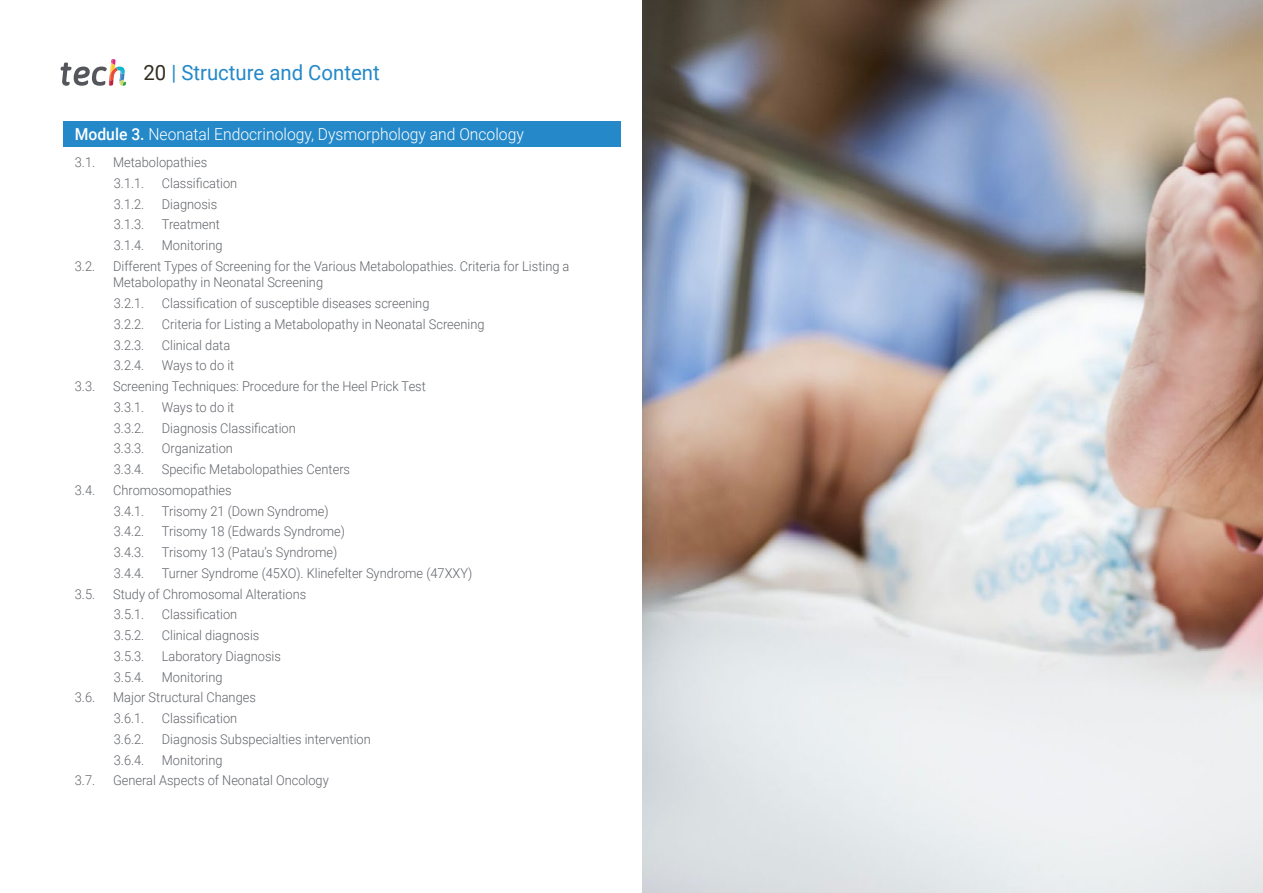
<style>
.page{position:relative;width:1263px;height:893px;background:#fff}
.page>*{position:absolute;margin:0;border:0;box-sizing:border-box;transform-origin:0 0}
.t1{font:21px "Roboto";color:#2488c9}
.t2{font:300 16.5px "Roboto";color:#fff;scale:.95 1}
.t3{font:300 13.5px/20.7px "Roboto";color:#61646a;scale:.95 1}
.s1{color:#312e20}
.s2{font-weight:500}
</style>
<div class="page">
<svg style="left:61px;top:59px;width:65px;height:27px"></svg>
<img style="left:642px;top:0;width:621px;height:893px">
<div style="left:64px;top:121px;width:557px;height:25px;background:#2488c9"></div>
<h1 class="t1" style="left:144px;top:57px;width:238px"><span class="s1">20</span> | Structure and Content</h1>
<p class="t2" style="left:75px;top:123px;width:474px"><span class="s2">Module 3.</span> Neonatal Endocrinology, Dysmorphology and Oncology</p>
<p class="t3" style="left:75px;top:151px;width:23px">3.1.</p>
<p class="t3" style="left:113px;top:151px;width:101px">Metabolopathies<br>3.1.1.</p>
<p class="t3" style="left:162px;top:172px;width:81px">Classification</p>
<p class="t3" style="left:114px;top:193px;width:34px">3.1.2.</p>
<p class="t3" style="left:162px;top:193px;width:60px">Diagnosis</p>
<p class="t3" style="left:114px;top:214px;width:34px">3.1.3.</p>
<p class="t3" style="left:162px;top:214px;width:63px">Treatment</p>
<p class="t3" style="left:114px;top:234px;width:34px">3.1.4.</p>
<p class="t3" style="left:162px;top:234px;width:65px">Monitoring</p>
<p class="t3" style="left:75px;top:255px;width:23px">3.2.</p>
<p class="t3" style="left:113px;top:257px;width:482px;line-height:16.5px">Different Types of Screening for the Various Metabolopathies. Criteria for Listing a<br>Metabolopathy in Neonatal Screening</p>
<p class="t3" style="left:114px;top:292px;width:34px">3.2.1.</p>
<p class="t3" style="left:162px;top:292px;width:283px">Classification of susceptible diseases screening</p>
<p class="t3" style="left:114px;top:313px;width:34px">3.2.2.</p>
<p class="t3" style="left:162px;top:313px;width:341px">Criteria for Listing a Metabolopathy in Neonatal Screening</p>
<p class="t3" style="left:114px;top:334px;width:34px">3.2.3.</p>
<p class="t3" style="left:162px;top:334px;width:74px">Clinical data</p>
<p class="t3" style="left:114px;top:355px;width:34px">3.2.4.</p>
<p class="t3" style="left:162px;top:355px;width:78px">Ways to do it</p>
<p class="t3" style="left:75px;top:375px;width:23px">3.3.</p>
<p class="t3" style="left:113px;top:375px;width:331px">Screening Techniques: Procedure for the Heel Prick Test<br>3.3.1.</p>
<p class="t3" style="left:162px;top:396px;width:78px">Ways to do it</p>
<p class="t3" style="left:114px;top:417px;width:34px">3.3.2.</p>
<p class="t3" style="left:162px;top:417px;width:143px">Diagnosis Classification</p>
<p class="t3" style="left:114px;top:438px;width:34px">3.3.3.</p>
<p class="t3" style="left:162px;top:438px;width:76px">Organization</p>
<p class="t3" style="left:114px;top:458px;width:34px">3.3.4.</p>
<p class="t3" style="left:162px;top:458px;width:200px">Specific Metabolopathies Centers</p>
<p class="t3" style="left:75px;top:479px;width:23px">3.4.</p>
<p class="t3" style="left:113px;top:479px;width:126px">Chromosomopathies<br>3.4.1.</p>
<p class="t3" style="left:162px;top:500px;width:177px">Trisomy 21 (Down Syndrome)</p>
<p class="t3" style="left:114px;top:521px;width:34px">3.4.2.</p>
<p class="t3" style="left:162px;top:521px;width:194px">Trisomy 18 (Edwards Syndrome)</p>
<p class="t3" style="left:114px;top:541px;width:34px">3.4.3.</p>
<p class="t3" style="left:162px;top:541px;width:186px">Trisomy 13 (Patau’s Syndrome)</p>
<p class="t3" style="left:114px;top:562px;width:34px">3.4.4.</p>
<p class="t3" style="left:162px;top:562px;width:328px">Turner Syndrome (45XO). Klinefelter Syndrome (47XXY)</p>
<p class="t3" style="left:75px;top:583px;width:23px">3.5.</p>
<p class="t3" style="left:113px;top:583px;width:205px">Study of Chromosomal Alterations<br>3.5.1.</p>
<p class="t3" style="left:162px;top:604px;width:81px">Classification</p>
<p class="t3" style="left:114px;top:624px;width:34px">3.5.2.</p>
<p class="t3" style="left:162px;top:624px;width:104px">Clinical diagnosis</p>
<p class="t3" style="left:114px;top:645px;width:34px">3.5.3.</p>
<p class="t3" style="left:162px;top:645px;width:127px">Laboratory Diagnosis</p>
<p class="t3" style="left:114px;top:666px;width:34px">3.5.4.</p>
<p class="t3" style="left:162px;top:666px;width:65px">Monitoring</p>
<p class="t3" style="left:75px;top:687px;width:23px">3.6.</p>
<p class="t3" style="left:113px;top:687px;width:152px">Major Structural Changes<br>3.6.1.</p>
<p class="t3" style="left:162px;top:707px;width:81px">Classification</p>
<p class="t3" style="left:114px;top:728px;width:34px">3.6.2.</p>
<p class="t3" style="left:162px;top:728px;width:221px">Diagnosis Subspecialties intervention</p>
<p class="t3" style="left:114px;top:749px;width:34px">3.6.4.</p>
<p class="t3" style="left:162px;top:749px;width:65px">Monitoring</p>
<p class="t3" style="left:75px;top:770px;width:23px">3.7.</p>
<p class="t3" style="left:113px;top:770px;width:229px">General Aspects of Neonatal Oncology</p>
</div>
